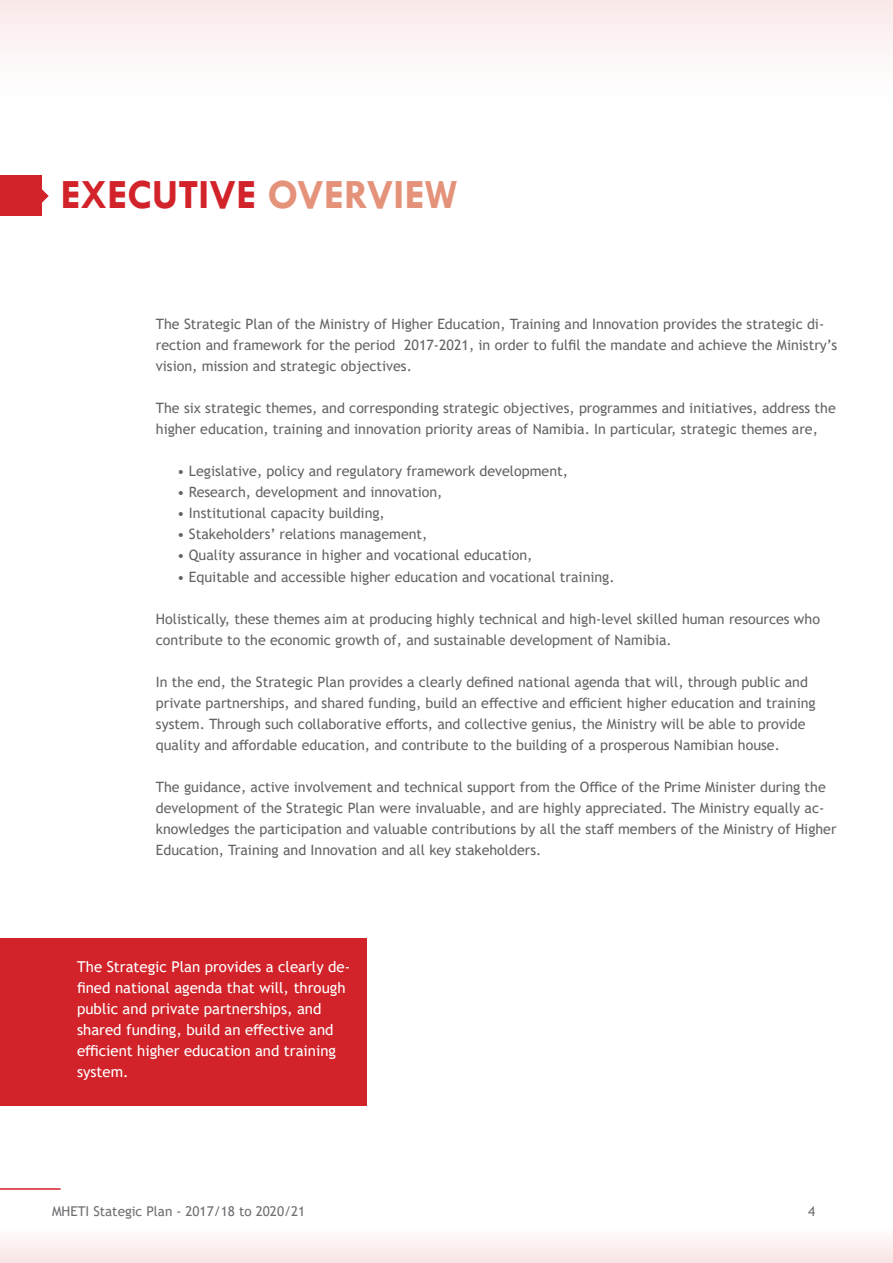
<style>
.page{position:relative;width:893px;height:1263px;background:#fff}
.page>*{position:absolute;margin:0;border:0;box-sizing:border-box;transform-origin:0 0}
.t1{font:700 42px "Tw Cen";color:#d2232a}
.t2{font:15px/21px "Trebuchet MS";color:#fff}
.t3{font:14.25px/21px "Trebuchet MS";color:#636466}
.t4{font:13.5px "Trebuchet MS";color:#6d6e71}
.s1{color:#e5927a}
</style>
<div class="page">
<div style="left:0;top:938px;width:366px;height:168px;background:#d2232a"></div>
<div style="left:0;top:0;width:893px;height:108px;background:#fdf6f6"></div>
<div style="left:0;top:176px;width:41px;height:40px;background:#d2232a"></div>
<svg style="left:41px;top:181px;width:8px;height:30px"></svg>
<div style="left:0;top:1229px;width:893px;height:34px;background:#fcf0f0"></div>
<hr style="left:0;top:1188px;width:61px;height:2px;background:#d2232a">
<h1 class="t1" style="left:60px;top:169px;width:399px">EXECUTIVE <span class="s1">OVERVIEW</span></h1>
<p class="t3" style="left:156px;top:314px;width:683px">The Strategic Plan of the Ministry of Higher Education, Training and Innovation provides the strategic di&shy;rection and framework for the period 2017-2021, in order to fulfil the mandate and achieve the Ministry’s vision, mission and strategic objectives.</p>
<p class="t3" style="left:156px;top:398px;width:681px">The six strategic themes, and corresponding strategic objectives, programmes and initiatives, address the higher education, training and innovation priority areas of Namibia. In particular, strategic themes are,</p>
<p class="t3" style="left:177px;top:461px;width:392px">• Legislative, policy and regulatory framework development,</p>
<p class="t3" style="left:177px;top:482px;width:267px">• Research, development and innovation,</p>
<p class="t3" style="left:177px;top:503px;width:209px">• Institutional capacity building,</p>
<p class="t3" style="left:177px;top:524px;width:252px">• Stakeholders’ relations management,</p>
<p class="t3" style="left:177px;top:545px;width:357px">• Quality assurance in higher and vocational education,</p>
<p class="t3" style="left:177px;top:566px;width:439px">• Equitable and accessible higher education and vocational training.</p>
<p class="t3" style="left:156px;top:608px;width:666px">Holistically, these themes aim at producing highly technical and high-level skilled human resources who contribute to the economic growth of, and sustainable development of Namibia.</p>
<p class="t3" style="left:156px;top:671px;width:661px">In the end, the Strategic Plan provides a clearly defined national agenda that will, through public and private partnerships, and shared funding, build an effective and efficient higher education and training system. Through such collaborative efforts, and collective genius, the Ministry will be able to provide quality and affordable education, and contribute to the building of a prosperous Namibian house.</p>
<p class="t3" style="left:156px;top:776px;width:682px">The guidance, active involvement and technical support from the Office of the Prime Minister during the development of the Strategic Plan were invaluable, and are highly appreciated. The Ministry equally ac&shy;knowledges the participation and valuable contributions by all the staff members of the Ministry of Higher Education, Training and Innovation and all key stakeholders.</p>
<p class="t2" style="left:77px;top:956px;width:275px">The Strategic Plan provides a clearly de&shy;fined national agenda that will, through public and private partnerships, and shared funding, build an effective and efficient higher education and training system.</p>
<p class="t4" style="left:52px;top:1202px;width:255px">MHETI Stategic Plan - 2017/18 to 2020/21</p>
<p class="t4" style="left:808px;top:1202px;width:9px">4</p>
</div>
